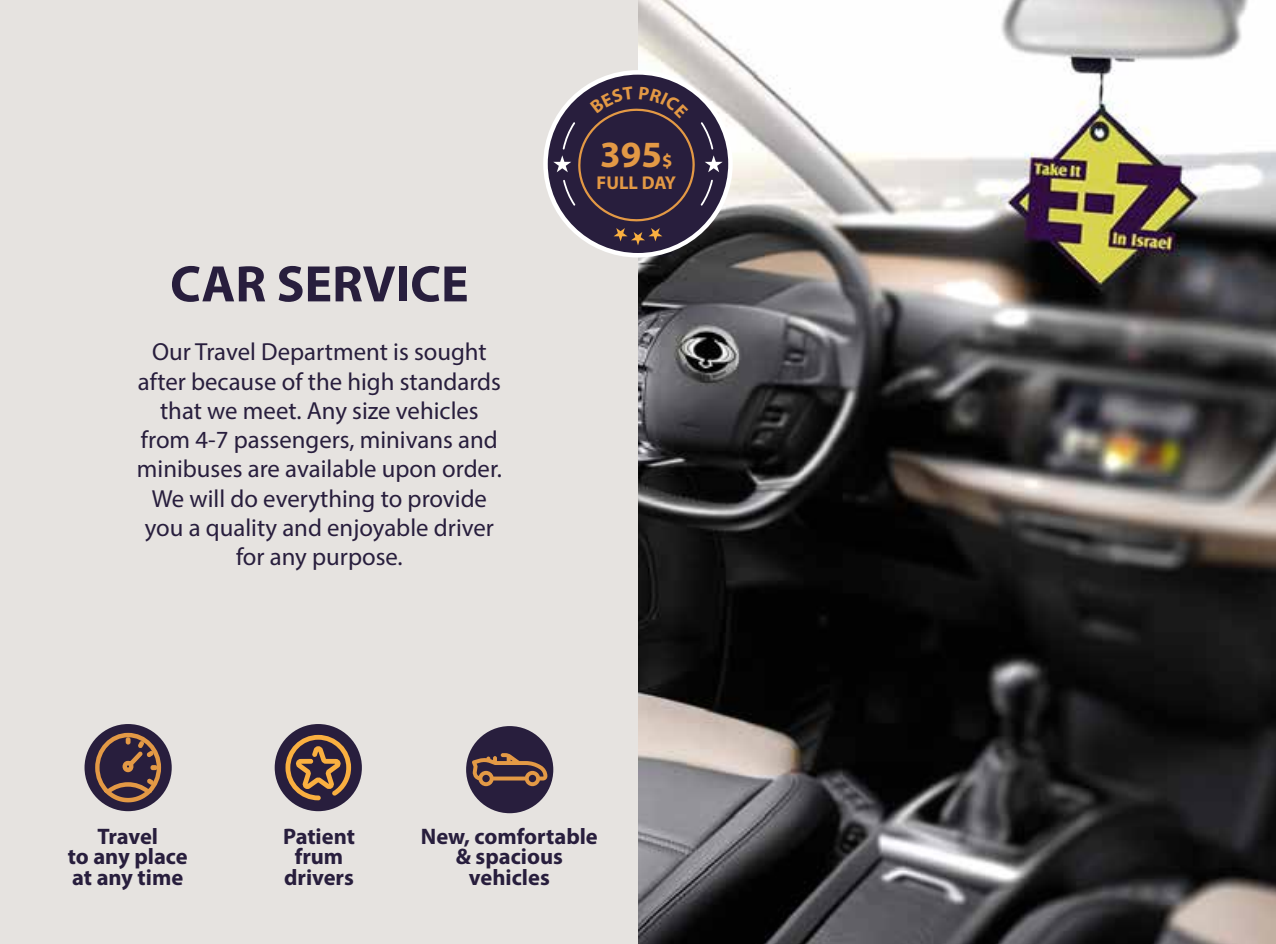
<style>
.page{position:relative;width:1276px;height:944px;background:#fff}
.page>*{position:absolute;margin:0;border:0;box-sizing:border-box;transform-origin:0 0}
.t1{font:700 51.75px "Myriad Pro";color:#281e3d}
.t2{font:700 37.12px "Myriad Pro";color:#e39945}
.t3{font:24.75px/29.2px "Myriad Pro";color:#281e3d;text-align:center}
.t4{font:700 22.5px/20.2px "Myriad Pro";color:#281e3d;text-align:center}
.t5{font:700 18.68px "Myriad Pro";color:#e39945}
.s1{font-size:18.68px}
</style>
<div class="page">
<div style="left:0;top:0;width:662px;height:944px;background:#e6e3e0"></div>
<img style="left:638px;top:0;width:638px;height:944px">
<div style="left:275px;top:724px;width:87px;height:87px;background:#281e3d;border-radius:50%"></div>
<svg style="left:284px;top:734px;width:68px;height:67px"></svg>
<div style="left:85px;top:724px;width:87px;height:87px;background:#281e3d;border-radius:50%"></div>
<svg style="left:94px;top:732px;width:68px;height:72px"></svg>
<div style="left:466px;top:726px;width:87px;height:87px;background:#281e3d;border-radius:50%"></div>
<svg style="left:472px;top:753px;width:75px;height:33px"></svg>
<svg style="left:545px;top:72px;width:185px;height:183px;background:#48405a"></svg>
<div style="left:543px;top:70px;width:189px;height:187px;border:4px solid #fff;border-radius:50%"></div>
<svg style="left:613px;top:228px;width:49px;height:17px"></svg>
<svg style="left:553px;top:86px;width:169px;height:136px;background:#41364e"></svg>
<h1 class="t1" style="left:170px;top:250px;width:300px">CAR SERVICE</h1>
<p class="t3" style="left:137px;top:337px;width:366px">Our Travel Department is sought after because of the high standards that we meet. Any size vehicles from 4-7 passengers, minivans and minibuses are available upon order.<br>We will do everything to provide you a quality and enjoyable driver for any purpose.</p>
<h2 class="t2" style="left:600px;top:130px;width:74px">395<span class="s1">$</span></h2>
<p class="t5" style="left:596px;top:171px;width:81px">FULL DAY</p>
<p class="t4" style="left:68px;top:826px;width:121px">Travel<br>to any place at any time</p>
<p class="t4" style="left:283px;top:826px;width:73px">Patient frum drivers</p>
<p class="t4" style="left:421px;top:826px;width:178px">New, comfortable &amp; spacious vehicles</p>
</div>
